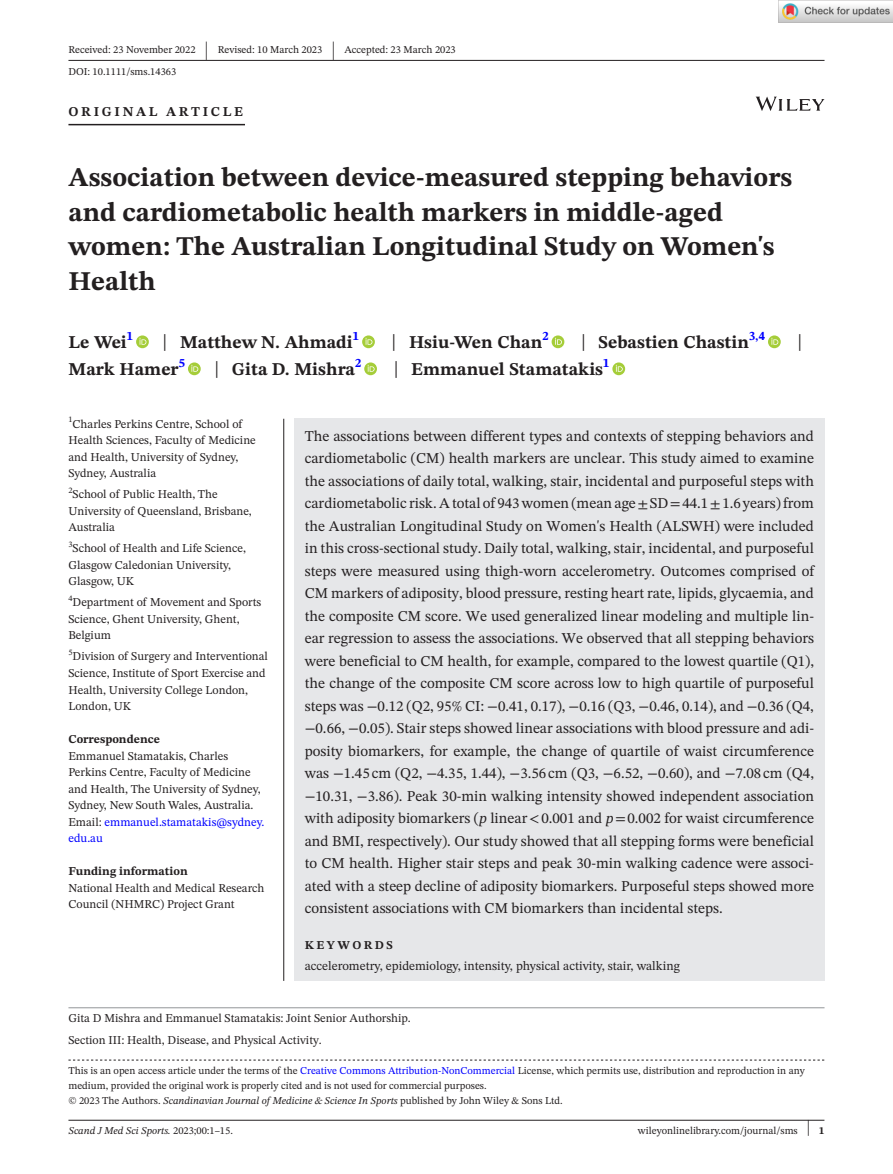
<style>
.page{position:relative;width:893px;height:1174px;background:#fff}
.page>*{position:absolute;margin:0;border:0;box-sizing:border-box;transform-origin:0 0}
.t1{font:700 27px/34.5px "STIX Two Text";color:#231f20}
.t2{font:25.65px "STIX Two Text";color:#231f20;scale:.49 1}
.t3{font:23.4px "STIX Two Text";color:#231f20;scale:.77 1}
.t4{font:700 18px "STIX Two Text";color:#231f20}
.t5{font:15px/22.5px "STIX Two Text";color:#231f20;text-align:justify}
.t6{font:700 13.5px "STIX Two Text";letter-spacing:.2em;color:#231f20}
.t7{font:12.75px "STIX Two Text";color:#231f20}
.t8{font:12px/16.5px "STIX Two Text";color:#231f20}
.t9{font:700 12px "STIX Two Text";color:#231f20}
.t10{font:700 12px "STIX Two Text";letter-spacing:.2em;color:#231f20}
.t11{font:10.5px/15px "STIX Two Text";color:#231f20}
.t12{font:italic 10.5px "STIX Two Text";color:#231f20}
.s1{font-weight:400;font-size:23.4px}
.s2{color:#00f}
.s3{font-family:"STIX"}
.s4{font-style:italic}
.s5{font-style:normal}
.s6{font-size:22.2px}
.s7{font-weight:700}
</style>
<div class="page">
<hr style="left:68px;top:1119px;width:756px;height:1px;background:#231f20">
<svg style="left:756px;top:97px;width:68px;height:14px"></svg>
<hr style="left:68px;top:60px;width:756px;height:1px;background:#231f20">
<hr style="left:68px;top:124px;width:177px;height:1px;background:#231f20">
<svg style="left:136px;top:335px;width:13px;height:13px"></svg>
<svg style="left:139px;top:338px;width:7px;height:7px"></svg>
<svg style="left:362px;top:335px;width:13px;height:13px"></svg>
<svg style="left:366px;top:338px;width:6px;height:7px"></svg>
<div style="left:552px;top:335px;width:12px;height:13px;background:#a5cd39;border-radius:50%"></div>
<svg style="left:555px;top:338px;width:7px;height:7px"></svg>
<svg style="left:768px;top:335px;width:13px;height:13px"></svg>
<svg style="left:771px;top:338px;width:7px;height:7px"></svg>
<svg style="left:188px;top:362px;width:13px;height:13px"></svg>
<svg style="left:191px;top:365px;width:7px;height:7px"></svg>
<svg style="left:364px;top:362px;width:13px;height:13px"></svg>
<svg style="left:368px;top:365px;width:7px;height:7px"></svg>
<svg style="left:612px;top:362px;width:13px;height:13px"></svg>
<svg style="left:616px;top:365px;width:7px;height:7px"></svg>
<div style="left:294px;top:419px;width:530px;height:562px;background:#e6e7e9"></div>
<hr style="left:283px;top:419px;width:1px;height:562px;background:#231f20">
<svg style="left:68px;top:1059px;width:756px;height:1px"></svg>
<hr style="left:68px;top:1007px;width:756px;height:1px;background:#939598">
<img style="left:779px;top:0;width:114px;height:23px">
<p class="t11" style="left:68px;top:42px;width:129px">Received: 23 November 2022</p>
<h2 class="t2" style="left:205px;top:32px;width:8px">|</h2>
<p class="t11" style="left:218px;top:42px;width:106px">Revised: 10 March 2023</p>
<h2 class="t2" style="left:332px;top:32px;width:8px">|</h2>
<p class="t11" style="left:344px;top:42px;width:113px">Accepted: 23 March 2023</p>
<p class="t11" style="left:68px;top:64px;width:109px">DOI: 10.1111/sms.14363</p>
<p class="t6" style="left:68px;top:101px;width:176px">ORIGINAL ARTICLE</p>
<h1 class="t1" style="left:68px;top:161px;width:725px">Association between device-measured stepping behaviors and cardiometabolic health markers in middle-aged women: The Australian Longitudinal Study on Women's Health</h1>
<p class="t4" style="left:68px;top:329px;width:66px">Le Wei<sup>1</sup></p>
<p class="t4" style="left:163px;top:329px;width:198px"><span class="s1">|</span> Matthew N. Ahmadi<sup>1</sup></p>
<p class="t4" style="left:392px;top:329px;width:159px"><span class="s1">|</span> Hsiu-Wen Chan<sup>2</sup></p>
<p class="t4" style="left:581px;top:329px;width:185px"><span class="s1">|</span> Sebastien Chastin<sup>3,4</sup></p>
<h3 class="t3" style="left:797px;top:326px;width:8px">|</h3>
<p class="t4" style="left:68px;top:356px;width:118px">Mark Hamer<sup>5</sup></p>
<p class="t4" style="left:214px;top:356px;width:148px"><span class="s1">|</span> Gita D. Mishra<sup>2</sup></p>
<p class="t4" style="left:394px;top:356px;width:217px"><span class="s1">|</span> Emmanuel Stamatakis<sup>1</sup></p>
<p class="t8" style="left:68px;top:415px;width:189px"><sup>1</sup>Charles Perkins Centre, School of<br>Health Sciences, Faculty of Medicine and Health, University of Sydney,<br>Sydney, Australia</p>
<p class="t8" style="left:68px;top:486px;width:185px"><sup>2</sup>School of Public Health, The<br>University of Queensland, Brisbane,<br>Australia</p>
<p class="t8" style="left:68px;top:540px;width:179px"><sup>3</sup>School of Health and Life Science,<br>Glasgow Caledonian University,<br>Glasgow, UK</p>
<p class="t8" style="left:68px;top:594px;width:194px"><sup>4</sup>Department of Movement and Sports<br>Science, Ghent University, Ghent,<br>Belgium</p>
<p class="t8" style="left:68px;top:648px;width:201px"><sup>5</sup>Division of Surgery and Interventional<br>Science, Institute of Sport Exercise and<br>Health, University College London,<br>London, UK</p>
<p class="t9" style="left:68px;top:730px;width:93px">Correspondence</p>
<p class="t8" style="left:68px;top:747px;width:198px">Emmanuel Stamatakis, Charles<br>Perkins Centre, Faculty of Medicine and Health, The University of Sydney,<br>Sydney, New South Wales, Australia.<br>Email: <span class="s2">emmanuel.stamatakis@sydney. edu.au</span></p>
<p class="t9" style="left:68px;top:862px;width:121px">Funding information</p>
<p class="t8" style="left:68px;top:879px;width:197px">National Health and Medical Research<br>Council (NHMRC) Project Grant</p>
<p class="t5" style="left:305px;top:424px;width:511px">The associations between different types and contexts of stepping behaviors and cardiometabolic (CM) health markers are unclear. This study aimed to examine the associations of daily total, walking, stair, incidental and purposeful steps with cardiometabolic risk. A total of 943 women (mean age<span class="s3">±</span>SD<span class="s3">=</span>44.1<span class="s3">±</span>1.6 years) from the Australian Longitudinal Study on Women's Health (ALSWH) were included in this cross-sectional study. Daily total, walking, stair, incidental, and purposeful steps were measured using thigh-worn accelerometry. Outcomes comprised of CM markers of adiposity, blood pressure, resting heart rate, lipids, glycaemia, and the composite CM score. We used generalized linear modeling and multiple lin&shy;ear regression to assess the associations. We observed that all stepping behaviors were beneficial to CM health, for example, compared to the lowest quartile (Q1), the change of the composite CM score across low to high quartile of purposeful steps was −0.12 (Q2, 95% CI: −0.41, 0.17), −0.16 (Q3, −0.46, 0.14), and −0.36 (Q4, −0.66, −0.05). Stair steps showed linear associations with blood pressure and adi&shy;posity biomarkers, for example, the change of quartile of waist circumference was −1.45 cm (Q2, −4.35, 1.44), −3.56 cm (Q3, −6.52, −0.60), and −7.08 cm (Q4, −10.31, −3.86). Peak 30-min walking intensity showed independent association with adiposity biomarkers (<span class="s4">p</span> linear<span class="s3">&lt;</span>0.001 and <span class="s4">p</span><span class="s3">=</span>0.002 for waist circumference and BMI, respectively). Our study showed that all stepping forms were beneficial to CM health. Higher stair steps and peak 30-min walking cadence were associ&shy;ated with a steep decline of adiposity biomarkers. Purposeful steps showed more consistent associations with CM biomarkers than incidental steps.</p>
<p class="t10" style="left:305px;top:936px;width:90px">KEYWORDS</p>
<p class="t7" style="left:305px;top:957px;width:377px">accelerometry, epidemiology, intensity, physical activity, stair, walking</p>
<p class="t8" style="left:68px;top:1006px;width:344px;line-height:22.5px">Gita D Mishra and Emmanuel Stamatakis: Joint Senior Authorship.<br>Section III: Health, Disease, and Physical Activity.</p>
<p class="t11" style="left:68px;top:1063px;width:738px">This is an open access article under the terms of the <span class="s2">Creative Commons Attribution-NonCommercial</span> License, which permits use, distribution and reproduction in any medium, provided the original work is properly cited and is not used for commercial purposes.<br>© 2023 The Authors. <span class="s4">Scandinavian Journal of Medicine &amp; Science In Sports</span> published by John Wiley &amp; Sons Ltd.</p>
<p class="t12" style="left:68px;top:1123px;width:166px">Scand J Med Sci Sports. <span class="s5">2023;00:1–15.</span></p>
<p class="t11" style="left:638px;top:1123px;width:188px">wileyonlinelibrary.com/journal/sms <span class="s6">|</span> <span class="s7">1</span></p>
</div>
